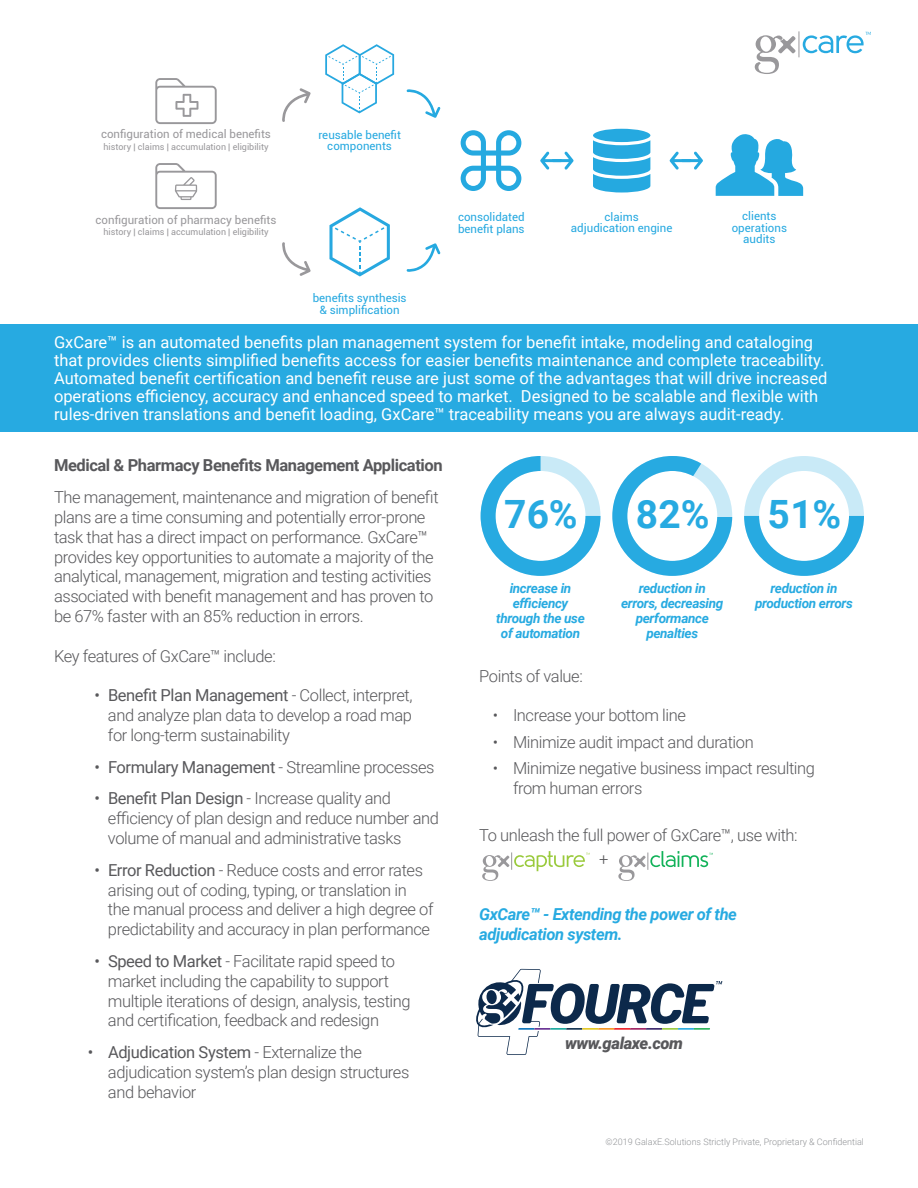
<style>
.page{position:relative;width:918px;height:1188px;background:#fff}
.page>*{position:absolute;margin:0;border:0;box-sizing:border-box;transform-origin:0 0}
.t1{font:700 39px "Roboto";color:#27aae1}
.t2{font:300 16.5px/19.8px "Roboto";letter-spacing:-.025em;color:#58585b}
.t3{font:16.5px/18px "Roboto";color:#fff}
.t4{font:italic 700 16.5px "Roboto";letter-spacing:-.025em;color:#27aae1}
.t5{font:700 16.5px "Roboto";letter-spacing:-.025em;color:#58585b}
.t6{font:16.5px "Roboto";letter-spacing:-.025em;color:#58585b}
.t7{font:italic 900 16.5px "Roboto";letter-spacing:-.025em;color:#58585b}
.t8{font:italic 700 13.5px/15px "Roboto";letter-spacing:-.025em;color:#27aae1;text-align:center}
.t9{font:11.55px/11.6px "Roboto";color:#24a8e0;text-align:center}
.t10{font:11.55px "Roboto";color:#99989b}
.t11{font:9px "Roboto";color:#99989b}
.t12{font:300 9px "Roboto";color:#919396}
.s1{font-weight:400}
.s2{font-weight:300}
</style>
<div class="page">
<div style="left:0;top:324px;width:918px;height:108px;background:#27aae1"></div>
<svg style="left:155px;top:78px;width:62px;height:46px"></svg>
<svg style="left:155px;top:163px;width:62px;height:46px"></svg>
<svg style="left:716px;top:134px;width:87px;height:62px"></svg>
<svg style="left:461px;top:130px;width:60px;height:61px"></svg>
<svg style="left:593px;top:129px;width:57px;height:64px"></svg>
<svg style="left:670px;top:151px;width:33px;height:19px"></svg>
<svg style="left:540px;top:151px;width:34px;height:19px"></svg>
<svg style="left:329px;top:207px;width:61px;height:70px"></svg>
<svg style="left:325px;top:44px;width:69px;height:69px"></svg>
<svg style="left:282px;top:88px;width:29px;height:34px"></svg>
<svg style="left:282px;top:242px;width:29px;height:34px"></svg>
<svg style="left:407px;top:89px;width:33px;height:29px"></svg>
<svg style="left:407px;top:243px;width:33px;height:29px"></svg>
<svg style="left:481px;top:456px;width:119px;height:120px"></svg>
<svg style="left:744px;top:456px;width:120px;height:120px"></svg>
<svg style="left:612px;top:456px;width:120px;height:120px"></svg>
<svg style="left:755px;top:31px;width:116px;height:43px"></svg>
<svg style="left:482px;top:851px;width:108px;height:30px"></svg>
<svg style="left:618px;top:851px;width:95px;height:30px"></svg>
<svg style="left:476px;top:969px;width:246px;height:86px"></svg>
<p class="t10" style="left:101px;top:126px;width:171px">configuration of medical benefits</p>
<p class="t11" style="left:103px;top:140px;width:167px">history | claims | accumulation | eligibility</p>
<p class="t10" style="left:96px;top:211px;width:182px">configuration of pharmacy benefits</p>
<p class="t11" style="left:103px;top:226px;width:167px">history | claims | accumulation | eligibility</p>
<p class="t9" style="left:318px;top:128px;width:84px">reusable benefit components</p>
<p class="t9" style="left:313px;top:292px;width:95px">benefits synthesis &amp; simplification</p>
<p class="t9" style="left:458px;top:211px;width:68px;text-align:left">consolidated benefit plans</p>
<p class="t9" style="left:571px;top:211px;width:103px">claims<br>adjudication engine</p>
<p class="t9" style="left:732px;top:210px;width:57px">clients operations audits</p>
<p class="t3" style="left:54px;top:333px;width:775px">GxCare™ is an automated benefits plan management system for benefit intake, modeling and cataloging that provides clients simplified benefits access for easier benefits maintenance and complete traceability.<br>Automated benefit certification and benefit reuse are just some of the advantages that will drive increased operations efficiency, accuracy and enhanced speed to market. Designed to be scalable and flexible with rules-driven translations and benefit loading, GxCare™ traceability means you are always audit-ready.</p>
<p class="t5" style="left:54px;top:454px;width:390px">Medical &amp; Pharmacy Benefits Management Application</p>
<p class="t2" style="left:54px;top:487px;width:386px">The management, maintenance and migration of benefit plans are a time consuming and potentially error-prone task that has a direct impact on performance. GxCare™ provides key opportunities to automate a majority of the analytical, management, migration and testing activities associated with benefit management and has proven to be 67% faster with an 85% reduction in errors.</p>
<p class="t2" style="left:54px;top:645px;width:223px">Key features of GxCare™ include:</p>
<p class="t2" style="left:108px;top:685px;width:306px;text-align:justify;text-indent:-13px"><span class="s1">• Benefit Plan Management</span> - Collect, interpret, and analyze plan data to develop a road map for long-term sustainability</p>
<p class="t6" style="left:94px;top:755px;width:341px">• Formulary Management <span class="s2">- Streamline processes</span></p>
<p class="t2" style="left:108px;top:788px;width:332px;text-indent:-13px"><span class="s1">• Benefit Plan Design</span> - Increase quality and efficiency of plan design and reduce number and volume of manual and administrative tasks</p>
<p class="t2" style="left:108px;top:859px;width:327px;text-indent:-13px"><span class="s1">• Error Reduction</span> - Reduce costs and error rates arising out of coding, typing, or translation in<br>the manual process and deliver a high degree of predictability and accuracy in plan performance</p>
<p class="t2" style="left:108px;top:951px;width:304px;text-indent:-13px"><span class="s1">• Speed to Market</span> - Facilitate rapid speed to market including the capability to support multiple iterations of design, analysis, testing and certification, feedback and redesign</p>
<p class="t2" style="left:108px;top:1042px;width:303px;text-indent:-20px"><span class="s1">• Adjudication System</span> - Externalize the adjudication system’s plan design structures and behavior</p>
<p class="t1" style="left:504px;top:487px;width:75px">76%</p>
<p class="t1" style="left:636px;top:487px;width:75px">82%</p>
<p class="t1" style="left:768px;top:487px;width:75px">51%</p>
<p class="t8" style="left:510px;top:580px;width:63px;text-align:left">increase in efficiency</p>
<p class="t8" style="left:496px;top:610px;width:90px">through the use</p>
<p class="t8" style="left:501px;top:625px;width:81px">of automation</p>
<p class="t8" style="left:621px;top:580px;width:104px">reduction in errors, decreasing performance penalties</p>
<p class="t8" style="left:755px;top:580px;width:99px">reduction in production errors</p>
<p class="t2" style="left:479px;top:665px;width:105px">Points of value:</p>
<p class="t2" style="left:493px;top:705px;width:195px">• Increase your bottom line</p>
<p class="t2" style="left:493px;top:731px;width:262px">• Minimize audit impact and duration</p>
<p class="t2" style="left:513px;top:758px;width:303px;text-indent:-20px">• Minimize negative business impact resulting from human errors</p>
<p class="t2" style="left:479px;top:824px;width:320px">To unleash the full power of GxCare™, use with:</p>
<p class="t2" style="left:599px;top:849px;width:11px">+</p>
<p class="t4" style="left:479px;top:902px;width:259px">GxCare™ - Extending the power of the</p>
<p class="t4" style="left:479px;top:922px;width:145px">adjudication system.</p>
<p class="t7" style="left:565px;top:1032px;width:119px">www.galaxe.com</p>
<p class="t12" style="left:606px;top:1136px;width:260px">©2019 GalaxE.Solutions Strictly Private, Proprietary &amp; Confidential</p>
</div>
